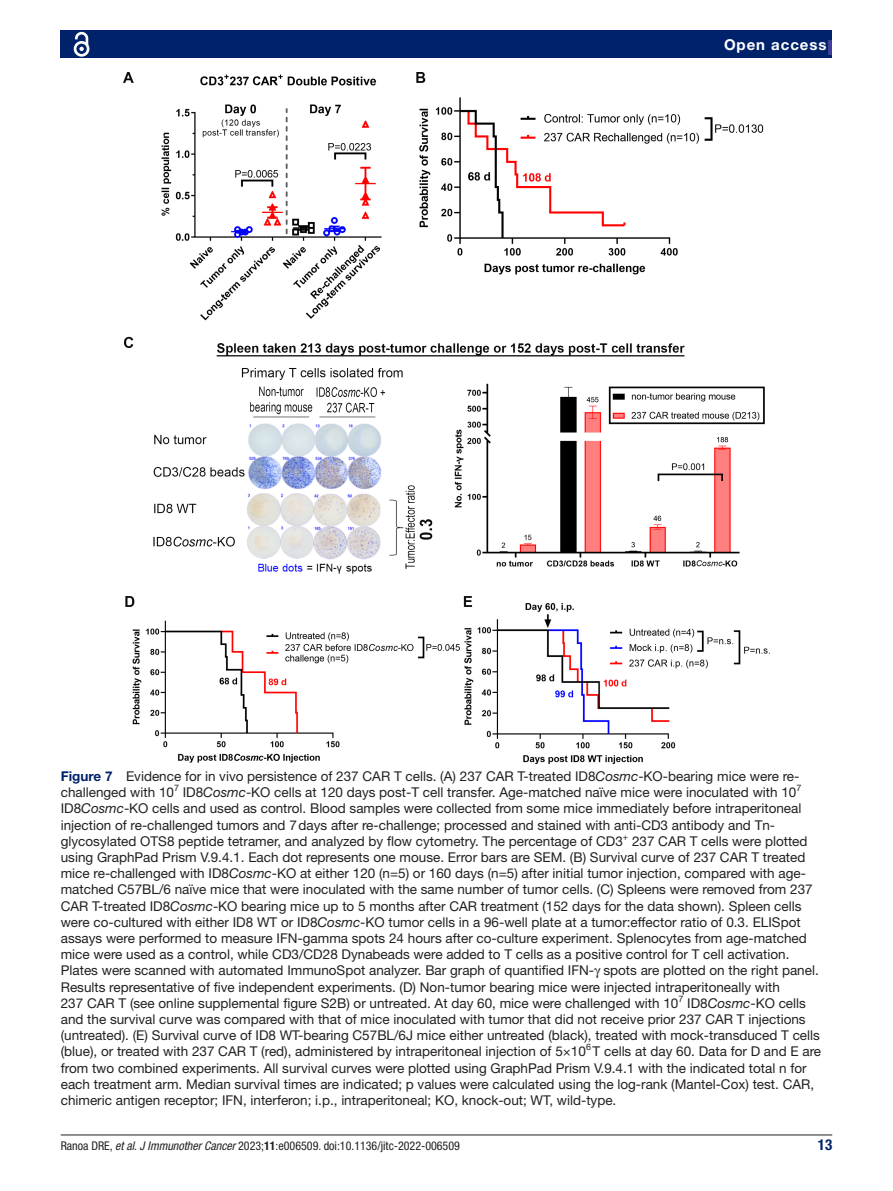
<style>
.page{position:relative;width:893px;height:1191px;background:#fff}
.page>*{position:absolute;margin:0;border:0;box-sizing:border-box;transform-origin:0 0}
.t1{font:700 15px "Helvetica Neue LT Std";letter-spacing:.065em;color:#fff}
.t2{font:700 condensed 15px "Helvetica Neue LT Std";color:#00226b}
.t3{font:13.5px/16.2px "Helvetica Neue LT Std";color:#231f20}
.t4{font:condensed 12px "Helvetica Neue LT Std";color:#231f20}
.t5{font:9px "Helvetica Neue LT Std";color:#231f20}
.s1{font-weight:700;color:#00226b}
.s2{font-style:italic}
.s3{font-weight:700}
</style>
<div class="page">
<hr style="left:61px;top:1134px;width:771px;height:1px;background:#231f20">
<div style="left:61px;top:31px;width:771px;height:27px;background:#00226b"></div>
<hr style="left:828px;top:40px;width:4px;height:15px;background:#414099">
<svg style="left:73px;top:31px;width:17px;height:26px"></svg>
<img style="left:123px;top:73px;width:647px;height:690px">
<p class="t1" style="left:724px;top:35px;width:104px">Open access</p>
<p class="t3" style="left:61px;top:768px;width:761px"><span class="s1">Figure 7</span> Evidence for in vivo persistence of 237 CAR T cells. (A) 237 CAR T-treated ID8<span class="s2">Cosmc</span>-KO-bearing mice were re&shy;challenged with 10<sup>7</sup> ID8<span class="s2">Cosmc</span>-KO cells at 120 days post-T cell transfer. Age-matched naïve mice were inoculated with 10<sup>7<br></sup>ID8<span class="s2">Cosmc</span>-KO cells and used as control. Blood samples were collected from some mice immediately before intraperitoneal injection of re-challenged tumors and 7days after re-challenge; processed and stained with anti-CD3 antibody and Tn&shy;glycosylated OTS8 peptide tetramer, and analyzed by flow cytometry. The percentage of CD3<sup>+</sup> 237 CAR T cells were plotted using GraphPad Prism V.9.4.1. Each dot represents one mouse. Error bars are SEM. (B) Survival curve of 237 CAR T treated mice re-challenged with ID8<span class="s2">Cosmc</span>-KO at either 120 (n=5) or 160 days (n=5) after initial tumor injection, compared with age&shy;matched C57BL/6 naïve mice that were inoculated with the same number of tumor cells. (C) Spleens were removed from 237<br>CAR T-treated ID8<span class="s2">Cosmc</span>-KO bearing mice up to 5 months after CAR treatment (152 days for the data shown). Spleen cells were co-cultured with either ID8 WT or ID8<span class="s2">Cosmc</span>-KO tumor cells in a 96-well plate at a tumor:effector ratio of 0.3. ELISpot assays were performed to measure IFN-gamma spots 24 hours after co-culture experiment. Splenocytes from age-matched mice were used as a control, while CD3/CD28 Dynabeads were added to T cells as a positive control for T cell activation.<br>Plates were scanned with automated ImmunoSpot analyzer. Bar graph of quantified IFN- spots are plotted on the right panel.<br>Results representative of five independent experiments. (D) Non-tumor bearing mice were injected intraperitoneally with<br>237 CAR T (see online supplemental figure S2B) or untreated. At day 60, mice were challenged with 10<sup>7</sup> ID8<span class="s2">Cosmc</span>-KO cells and the survival curve was compared with that of mice inoculated with tumor that did not receive prior 237 CAR T injections (untreated). (E) Survival curve of ID8 WT-bearing C57BL/6J mice either untreated (black), treated with mock-transduced T cells (blue), or treated with 237 CAR T (red), administered by intraperitoneal injection of 5×10</p>
<p class="t5" style="left:586px;top:1041px;width:6px">6</p>
<p class="t3" style="left:61px;top:1043px;width:762px;text-indent:532px">T cells at day 60. Data for D and E are from two combined experiments. All survival curves were plotted using GraphPad Prism V.9.4.1 with the indicated total n for each treatment arm. Median survival times are indicated; p values were calculated using the log-rank (Mantel-Cox) test. CAR, chimeric antigen receptor; IFN, interferon; i.p., intraperitoneal; KO, knock-out; WT, wild-type.</p>
<p class="t4" style="left:61px;top:1138px;width:401px">Ranoa DRE, <span class="s2">et al</span>. <span class="s2">J Immunother Cancer</span> 2023;<span class="s3">11</span>:e006509. doi:10.1136/jitc-2022-006509</p>
<p class="t2" style="left:818px;top:1135px;width:16px">13</p>
</div>
